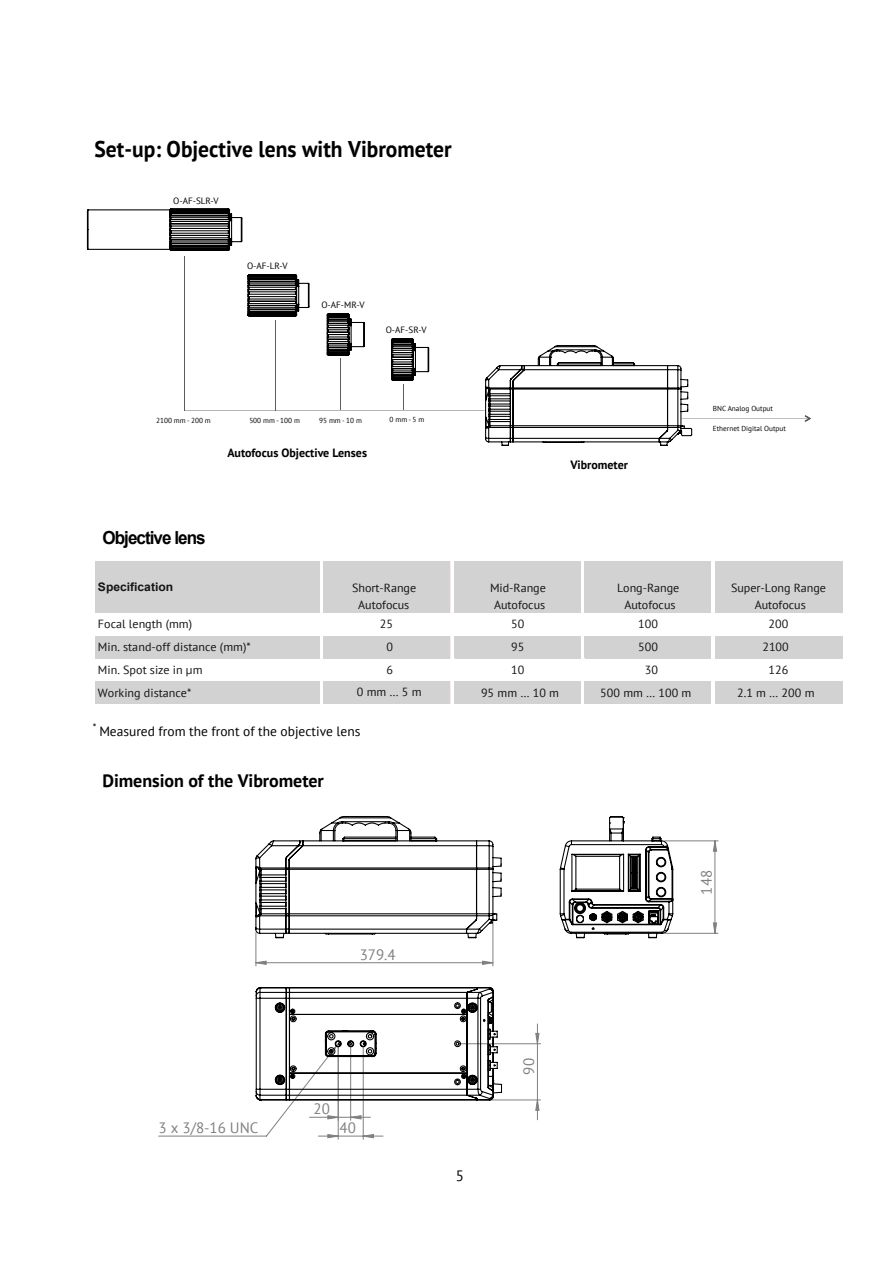
<style>
.page{position:relative;width:893px;height:1263px;background:#fff}
.page>*{position:absolute;margin:0;border:0;box-sizing:border-box;transform-origin:0 0}
.t1{font:700 22.65px "PT Sans";color:#000;scale:.95 1}
.t2{font:700 18px "PT Sans";letter-spacing:-.005em;color:#000}
.t3{font:700 18px "Arial";letter-spacing:-.055em;color:#000;scale:.95 1}
.t4{font:15px "PT Sans";color:#808080}
.t5{font:15px "PT Sans";color:#000}
.t6{font:13.5px "PT Sans";color:#000}
.t7{font:700 12px "PT Sans";color:#000}
.t8{font:11.85px "PT Sans";color:#141414}
.t9{font:700 11.85px "Arial";color:#141414}
.t10{font:9.15px "PT Sans";color:#000}
.t11{font:7.2px "PT Sans";color:#000}
</style>
<div class="page">
<svg style="left:485px;top:345px;width:208px;height:101px"></svg>
<hr style="left:184px;top:410px;width:301px;height:1px;background:#5c5c5c">
<hr style="left:276px;top:321px;width:1px;height:90px;background:#5c5c5c">
<svg style="left:247px;top:274px;width:63px;height:43px"></svg>
<hr style="left:184px;top:256px;width:1px;height:155px;background:#5c5c5c">
<svg style="left:86px;top:208px;width:157px;height:43px"></svg>
<hr style="left:340px;top:358px;width:1px;height:52px;background:#5c5c5c">
<svg style="left:326px;top:313px;width:39px;height:43px"></svg>
<svg style="left:391px;top:338px;width:39px;height:72px"></svg>
<hr style="left:681px;top:418px;width:129px;height:1px;background:#5c5c5c">
<svg style="left:805px;top:416px;width:5px;height:5px"></svg>
<div style="left:95px;top:561px;width:225px;height:52px;background:#d2d2d2"></div>
<div style="left:323px;top:561px;width:127px;height:52px;background:#d2d2d2"></div>
<hr style="left:450px;top:561px;width:1px;height:52px;background:#f7ebeb">
<div style="left:454px;top:561px;width:128px;height:52px;background:#d2d2d2"></div>
<hr style="left:581px;top:561px;width:4px;height:52px;background:#fff">
<div style="left:584px;top:561px;width:128px;height:52px;background:#d2d2d2"></div>
<div style="left:715px;top:561px;width:127px;height:52px;background:#d2d2d2"></div>
<div style="left:95px;top:636px;width:225px;height:22px;background:#d2d2d2"></div>
<div style="left:323px;top:636px;width:127px;height:22px;background:#d2d2d2"></div>
<svg style="left:450px;top:636px;width:1px;height:22px"></svg>
<div style="left:454px;top:636px;width:128px;height:22px;background:#d2d2d2"></div>
<hr style="left:581px;top:636px;width:4px;height:22px;background:#fff">
<div style="left:584px;top:636px;width:128px;height:22px;background:#d2d2d2"></div>
<div style="left:715px;top:636px;width:127px;height:22px;background:#d2d2d2"></div>
<div style="left:95px;top:681px;width:225px;height:23px;background:#d2d2d2"></div>
<div style="left:323px;top:681px;width:127px;height:23px;background:#d2d2d2"></div>
<svg style="left:450px;top:681px;width:1px;height:23px"></svg>
<div style="left:454px;top:681px;width:128px;height:23px;background:#d2d2d2"></div>
<hr style="left:581px;top:681px;width:4px;height:23px;background:#fff">
<div style="left:584px;top:681px;width:128px;height:23px;background:#d2d2d2"></div>
<div style="left:715px;top:681px;width:127px;height:23px;background:#d2d2d2"></div>
<hr style="left:665px;top:933px;width:53px;height:1px;background:#808080">
<hr style="left:665px;top:840px;width:53px;height:1px;background:#808080">
<hr style="left:461px;top:1043px;width:79px;height:1px;background:#808080">
<hr style="left:480px;top:1099px;width:60px;height:1px;background:#808080">
<hr style="left:256px;top:933px;width:1px;height:33px;background:#808080">
<hr style="left:492px;top:917px;width:1px;height:49px;background:#808080">
<svg style="left:712px;top:840px;width:5px;height:94px"></svg>
<svg style="left:535px;top:1024px;width:5px;height:96px"></svg>
<svg style="left:255px;top:960px;width:239px;height:5px"></svg>
<svg style="left:559px;top:816px;width:115px;height:123px"></svg>
<svg style="left:255px;top:816px;width:247px;height:123px"></svg>
<svg style="left:158px;top:987px;width:345px;height:152px"></svg>
<h1 class="t1" style="left:95px;top:135px;width:377px">Set-up: Objective lens with Vibrometer</h1>
<p class="t10" style="left:173px;top:195px;width:47px">O-AF-SLR-V</p>
<p class="t10" style="left:247px;top:260px;width:42px">O-AF-LR-V</p>
<p class="t10" style="left:321px;top:299px;width:45px">O-AF-MR-V</p>
<p class="t10" style="left:386px;top:324px;width:42px">O-AF-SR-V</p>
<p class="t11" style="left:156px;top:415px;width:56px">2100 mm - 200 m</p>
<p class="t11" style="left:249px;top:415px;width:52px">500 mm - 100 m</p>
<p class="t11" style="left:319px;top:416px;width:44px">95 mm - 10 m</p>
<p class="t11" style="left:390px;top:415px;width:36px">0 mm - 5 m</p>
<p class="t7" style="left:227px;top:445px;width:141px">Autofocus Objective Lenses</p>
<p class="t7" style="left:570px;top:457px;width:59px">Vibrometer</p>
<p class="t11" style="left:713px;top:404px;width:62px">BNC Analog Output</p>
<p class="t11" style="left:713px;top:423px;width:74px">Ethernet Digital Output</p>
<h2 class="t3" style="left:103px;top:525px;width:110px">Objective lens</h2>
<p class="t9" style="left:98px;top:578px;width:77px">Specification</p>
<p class="t8" style="left:352px;top:580px;width:66px">Short-Range</p>
<p class="t8" style="left:490px;top:580px;width:57px">Mid-Range</p>
<p class="t8" style="left:617px;top:580px;width:64px">Long-Range</p>
<p class="t8" style="left:731px;top:580px;width:96px">Super-Long Range</p>
<p class="t8" style="left:358px;top:597px;width:53px">Autofocus</p>
<p class="t8" style="left:494px;top:597px;width:53px">Autofocus</p>
<p class="t8" style="left:624px;top:597px;width:53px">Autofocus</p>
<p class="t8" style="left:755px;top:597px;width:53px">Autofocus</p>
<p class="t8" style="left:98px;top:617px;width:96px">Focal length (mm)</p>
<p class="t8" style="left:380px;top:617px;width:15px">25</p>
<p class="t8" style="left:511px;top:617px;width:15px">50</p>
<p class="t8" style="left:638px;top:617px;width:21px">100</p>
<p class="t8" style="left:768px;top:617px;width:21px">200</p>
<p class="t8" style="left:98px;top:639px;width:154px">Min. stand-off distance (mm)*</p>
<p class="t8" style="left:386px;top:639px;width:8px">0</p>
<p class="t8" style="left:511px;top:639px;width:15px">95</p>
<p class="t8" style="left:638px;top:639px;width:21px">500</p>
<p class="t8" style="left:762px;top:639px;width:28px">2100</p>
<p class="t8" style="left:98px;top:662px;width:106px">Min. Spot size in µm</p>
<p class="t8" style="left:386px;top:662px;width:8px">6</p>
<p class="t8" style="left:511px;top:662px;width:15px">10</p>
<p class="t8" style="left:645px;top:662px;width:15px">30</p>
<p class="t8" style="left:768px;top:662px;width:21px">126</p>
<p class="t8" style="left:357px;top:684px;width:66px">0mm…5m</p>
<p class="t8" style="left:481px;top:685px;width:79px">95 mm … 10 m</p>
<p class="t8" style="left:600px;top:685px;width:93px">500 mm … 100 m</p>
<p class="t8" style="left:737px;top:685px;width:79px">2.1 m … 200 m</p>
<p class="t8" style="left:98px;top:685px;width:95px">Working distance*</p>
<p class="t6" style="left:93px;top:723px;width:269px"><sup>*</sup> Measured from the front of the objective lens</p>
<h2 class="t2" style="left:102px;top:769px;width:223px">Dimension of the Vibrometer</h2>
<p class="t4" style="left:360px;top:945px;width:37px">379.4</p>
<p class="t4" style="left:314px;top:1099px;width:18px">20</p>
<p class="t4" style="left:159px;top:1118px;width:101px">3 x 3/8-16 UNC</p>
<p class="t4" style="left:339px;top:1118px;width:18px">40</p>
<p class="t5" style="left:456px;top:1165px;width:10px">5</p>
<p class="t4" style="left:519px;top:1074px;width:18px;rotate:-90deg">90</p>
<p class="t4" style="left:697px;top:894px;width:26px;rotate:-90deg">148</p>
</div>
